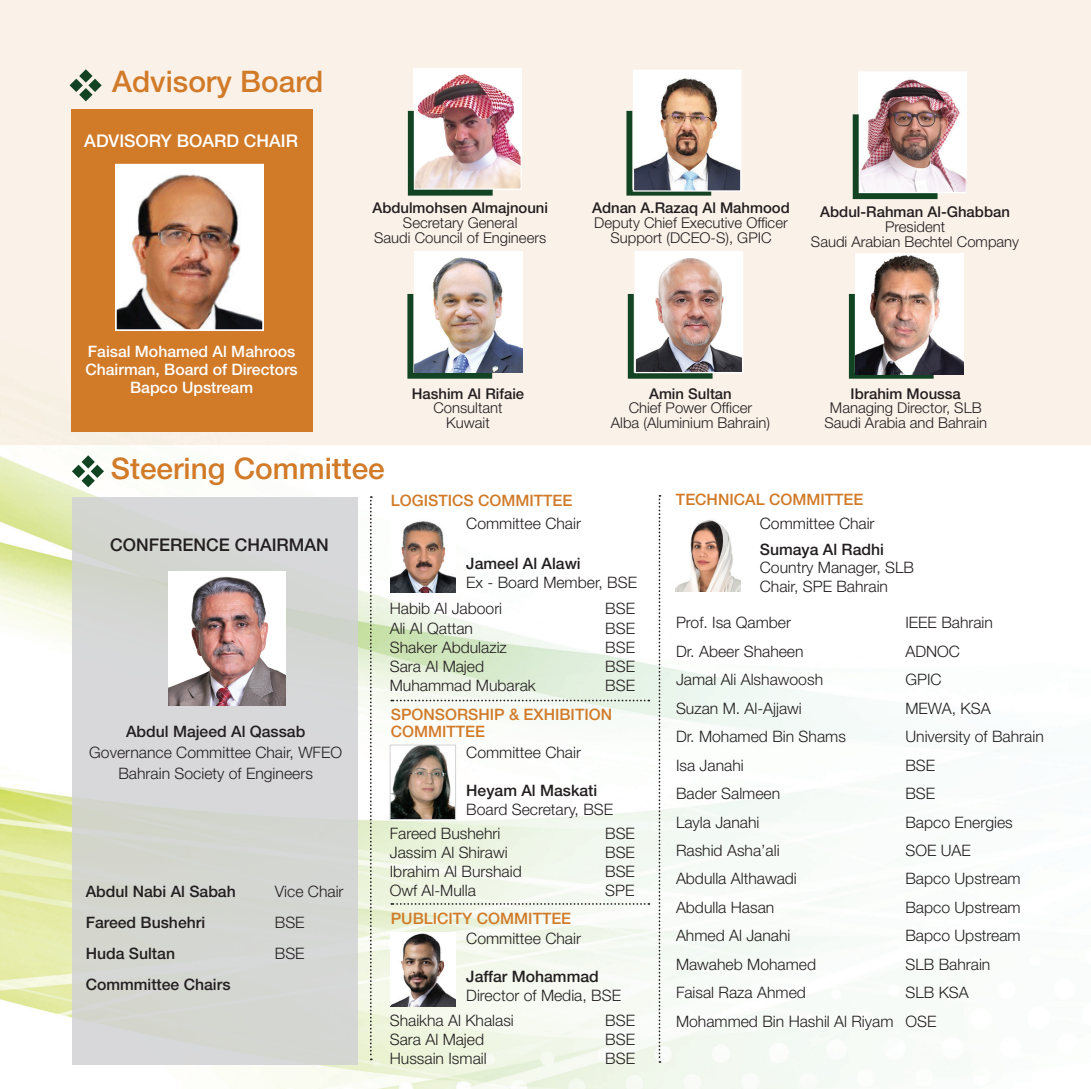
<style>
.page{position:relative;width:1091px;height:1089px;background:#fff}
.page>*{position:absolute;margin:0;border:0;box-sizing:border-box;transform-origin:0 0}
.t1{font:500 29.75px "Helvetica Neue LT Std";color:#d17a28}
.t2{font:500 17.5px "Helvetica Neue LT Std";color:#fff}
.t3{font:500 17.5px "Helvetica Neue LT Std";color:#231f20}
.t4{font:300 15.75px/28.5px "Helvetica Neue LT Std";color:#231f20}
.t5{font:500 15.75px "Helvetica Neue LT Std";color:#231f20}
.t6{font:500 15.75px/17.5px "Helvetica Neue LT Std";color:#d17a28}
.t7{font:500 15.75px/17.8px "Helvetica Neue LT Std";color:#fff;text-align:center}
.t8{font:300 14.88px/14.9px "Helvetica Neue LT Std";color:#231f20;text-align:center}
.t9{font:500 14.88px "Helvetica Neue LT Std";color:#231f20}
</style>
<div class="page">
<img style="left:0;top:456px;width:999px;height:633px">
<div style="left:0;top:0;width:1090px;height:445px;background:#faf1e9"></div>
<div style="left:72px;top:109px;width:241px;height:323px;background:#d17a28"></div>
<div style="left:72px;top:497px;width:285px;height:568px;background:#d1d2d4"></div>
<img style="left:118px;top:170px;width:143px;height:158px">
<div style="left:115px;top:164px;width:149px;height:167px;border:2px solid #fff"></div>
<svg style="left:70px;top:69px;width:32px;height:32px"></svg>
<svg style="left:72px;top:455px;width:32px;height:32px"></svg>
<img style="left:168px;top:571px;width:118px;height:134px">
<img style="left:415px;top:70px;width:105px;height:118px">
<div style="left:413px;top:68px;width:109px;height:122px;border:1px solid #fff"></div>
<img style="left:860px;top:73px;width:104px;height:118px">
<div style="left:858px;top:71px;width:108px;height:122px;border:1px solid #fff"></div>
<img style="left:408px;top:111px;width:84px;height:85px">
<img style="left:852px;top:114px;width:85px;height:85px">
<svg style="left:626px;top:111px;width:85px;height:85px"></svg>
<img style="left:634px;top:72px;width:105px;height:118px">
<div style="left:632px;top:70px;width:109px;height:122px;border:1px solid #fff"></div>
<svg style="left:627px;top:294px;width:85px;height:85px"></svg>
<svg style="left:848px;top:294px;width:85px;height:85px"></svg>
<img style="left:855px;top:253px;width:108px;height:121px">
<img style="left:636px;top:253px;width:105px;height:118px">
<div style="left:634px;top:251px;width:109px;height:122px;border:1px solid #fff"></div>
<svg style="left:407px;top:294px;width:85px;height:85px"></svg>
<img style="left:415px;top:252px;width:107px;height:121px">
<svg style="left:370px;top:496px;width:2px;height:564px"></svg>
<svg style="left:658px;top:495px;width:2px;height:568px"></svg>
<svg style="left:391px;top:903px;width:258px;height:2px"></svg>
<svg style="left:391px;top:700px;width:258px;height:1px"></svg>
<img style="left:390px;top:518px;width:65px;height:75px">
<img style="left:675px;top:517px;width:65px;height:75px">
<img style="left:390px;top:932px;width:65px;height:74px">
<img style="left:391px;top:747px;width:63px;height:71px">
<div style="left:389px;top:745px;width:67px;height:75px;border:1px solid #d1d2d4"></div>
<h1 class="t1" style="left:112px;top:64px;width:213px">Advisory Board</h1>
<p class="t2" style="left:84px;top:130px;width:215px">ADVISORY BOARD CHAIR</p>
<p class="t9" style="left:372px;top:199px;width:177px">Abdulmohsen Almajnouni</p>
<p class="t8" style="left:374px;top:215px;width:173px">Secretary General<br>Saudi Council of Engineers</p>
<p class="t9" style="left:592px;top:199px;width:199px">Adnan A.Razaq Al Mahmood</p>
<p class="t8" style="left:594px;top:215px;width:195px">Deputy Chief Executive Officer<br>Support (DCEO-S), GPIC</p>
<p class="t9" style="left:820px;top:203px;width:191px">Abdul-Rahman Al-Ghabban</p>
<p class="t8" style="left:810px;top:219px;width:210px">President<br>Saudi Arabian Bechtel Company</p>
<p class="t7" style="left:85px;top:343px;width:214px">Faisal Mohamed Al Mahroos<br>Chairman, Board of Directors<br>Bapco Upstream</p>
<h1 class="t1" style="left:111px;top:451px;width:275px">Steering Committee</h1>
<p class="t9" style="left:411px;top:384px;width:114px">Hashim Al Rifaie</p>
<p class="t8" style="left:433px;top:400px;width:71px">Consultant<br>Kuwait</p>
<p class="t6" style="left:390px;top:492px;width:183px">LOGISTICS COMMITTEE</p>
<p class="t4" style="left:466px;top:509px;width:116px">Committee Chair</p>
<p class="t9" style="left:649px;top:384px;width:84px">Amin Sultan</p>
<p class="t8" style="left:610px;top:400px;width:160px">Chief Power Officer<br>Alba (Aluminium Bahrain)</p>
<p class="t9" style="left:850px;top:384px;width:112px">Ibrahim Moussa</p>
<p class="t8" style="left:824px;top:400px;width:164px">Managing Director, SLB<br>Saudi Arabia and Bahrain</p>
<p class="t6" style="left:675px;top:490px;width:189px">TECHNICAL COMMITTEE</p>
<p class="t4" style="left:759px;top:509px;width:116px">Committee Chair</p>
<p class="t3" style="left:110px;top:535px;width:220px">CONFERENCE CHAIRMAN</p>
<p class="t5" style="left:126px;top:722px;width:181px">Abdul Majeed Al Qassab</p>
<p class="t4" style="left:89px;top:741px;width:254px;line-height:21px;text-align:center">Governance Committee Chair, WFEO<br>Bahrain Society of Engineers</p>
<p class="t5" style="left:86px;top:882px;width:151px">Abdul Nabi Al Sabah</p>
<p class="t4" style="left:275px;top:877px;width:70px">Vice Chair</p>
<p class="t5" style="left:86px;top:913px;width:121px">Fareed Bushehri</p>
<p class="t4" style="left:275px;top:908px;width:31px">BSE</p>
<p class="t5" style="left:86px;top:944px;width:91px">Huda Sultan</p>
<p class="t4" style="left:275px;top:939px;width:31px">BSE</p>
<p class="t5" style="left:86px;top:975px;width:146px">Commmittee Chairs</p>
<p class="t5" style="left:466px;top:554px;width:116px">Jameel Al Alawi</p>
<p class="t4" style="left:466px;top:568px;width:172px">Ex - Board Member, BSE</p>
<p class="t4" style="left:390px;top:594px;width:114px">Habib Al Jaboori</p>
<p class="t4" style="left:605px;top:594px;width:31px">BSE</p>
<p class="t4" style="left:390px;top:613px;width:85px">Ali Al Qattan</p>
<p class="t4" style="left:605px;top:613px;width:31px">BSE</p>
<p class="t4" style="left:390px;top:633px;width:118px">Shaker Abdulaziz</p>
<p class="t4" style="left:605px;top:633px;width:31px">BSE</p>
<p class="t4" style="left:390px;top:652px;width:96px">Sara Al Majed</p>
<p class="t4" style="left:605px;top:652px;width:31px">BSE</p>
<p class="t4" style="left:390px;top:671px;width:147px">Muhammad Mubarak</p>
<p class="t4" style="left:605px;top:671px;width:31px">BSE</p>
<p class="t6" style="left:390px;top:705px;width:223px">SPONSORSHIP &amp; EXHIBITION<br>COMMITTEE</p>
<p class="t4" style="left:466px;top:738px;width:116px">Committee Chair</p>
<p class="t5" style="left:466px;top:781px;width:133px">Heyam Al Maskati</p>
<p class="t4" style="left:466px;top:795px;width:148px">Board Secretary, BSE</p>
<p class="t4" style="left:390px;top:818px;width:112px">Fareed Bushehri</p>
<p class="t4" style="left:605px;top:818px;width:31px">BSE</p>
<p class="t4" style="left:390px;top:838px;width:119px">Jassim Al Shirawi</p>
<p class="t4" style="left:605px;top:838px;width:31px">BSE</p>
<p class="t4" style="left:390px;top:857px;width:133px">Ibrahim Al Burshaid</p>
<p class="t4" style="left:605px;top:857px;width:31px">BSE</p>
<p class="t4" style="left:390px;top:876px;width:88px">Owf Al-Mulla</p>
<p class="t4" style="left:605px;top:876px;width:31px">SPE</p>
<p class="t6" style="left:390px;top:909px;width:182px">PUBLICITY COMMITTEE</p>
<p class="t4" style="left:466px;top:924px;width:116px">Committee Chair</p>
<p class="t5" style="left:466px;top:967px;width:134px">Jaffar Mohammad</p>
<p class="t4" style="left:466px;top:981px;width:156px">Director of Media, BSE</p>
<p class="t4" style="left:390px;top:1006px;width:125px">Shaikha Al Khalasi</p>
<p class="t4" style="left:605px;top:1006px;width:31px">BSE</p>
<p class="t4" style="left:390px;top:1025px;width:96px">Sara Al Majed</p>
<p class="t4" style="left:605px;top:1025px;width:31px">BSE</p>
<p class="t4" style="left:390px;top:1044px;width:98px">Hussain Ismail</p>
<p class="t4" style="left:605px;top:1044px;width:31px">BSE</p>
<p class="t5" style="left:759px;top:540px;width:125px">Sumaya Al Radhi</p>
<p class="t4" style="left:759px;top:558px;width:156px;line-height:18.4px">Country Manager, SLB<br>Chair, SPE Bahrain</p>
<p class="t4" style="left:675px;top:608px;width:116px">Prof. Isa Qamber</p>
<p class="t4" style="left:905px;top:608px;width:89px">IEEE Bahrain</p>
<p class="t4" style="left:675px;top:637px;width:129px">Dr. Abeer Shaheen</p>
<p class="t4" style="left:905px;top:637px;width:56px">ADNOC</p>
<p class="t4" style="left:675px;top:665px;width:149px">Jamal Ali Alshawoosh</p>
<p class="t4" style="left:905px;top:665px;width:38px">GPIC</p>
<p class="t4" style="left:675px;top:693px;width:127px">Suzan M. Al-Ajjawi</p>
<p class="t4" style="left:905px;top:693px;width:87px">MEWA, KSA</p>
<p class="t4" style="left:675px;top:722px;width:171px">Dr. Mohamed Bin Shams</p>
<p class="t4" style="left:905px;top:722px;width:140px">University of Bahrain</p>
<p class="t4" style="left:675px;top:750px;width:69px">Isa Janahi</p>
<p class="t4" style="left:905px;top:750px;width:31px">BSE</p>
<p class="t4" style="left:675px;top:779px;width:106px">Bader Salmeen</p>
<p class="t4" style="left:905px;top:779px;width:31px">BSE</p>
<p class="t4" style="left:675px;top:807px;width:85px">Layla Janahi</p>
<p class="t4" style="left:905px;top:807px;width:109px">Bapco Energies</p>
<p class="t4" style="left:675px;top:836px;width:105px">Rashid Asha’ali</p>
<p class="t4" style="left:905px;top:836px;width:67px">SOE UAE</p>
<p class="t4" style="left:675px;top:864px;width:122px">Abdulla Althawadi</p>
<p class="t4" style="left:905px;top:864px;width:117px">Bapco Upstream</p>
<p class="t4" style="left:675px;top:893px;width:100px">Abdulla Hasan</p>
<p class="t4" style="left:905px;top:893px;width:117px">Bapco Upstream</p>
<p class="t4" style="left:675px;top:921px;width:116px">Ahmed Al Janahi</p>
<p class="t4" style="left:905px;top:921px;width:117px">Bapco Upstream</p>
<p class="t4" style="left:675px;top:949px;width:142px">Mawaheb Mohamed</p>
<p class="t4" style="left:905px;top:949px;width:86px">SLB Bahrain</p>
<p class="t4" style="left:675px;top:978px;width:131px">Faisal Raza Ahmed</p>
<p class="t4" style="left:675px;top:978px;width:294px;text-indent:229px">SLB KSA<br>Mohammed Bin Hashil Al Riyam OSE</p>
</div>
